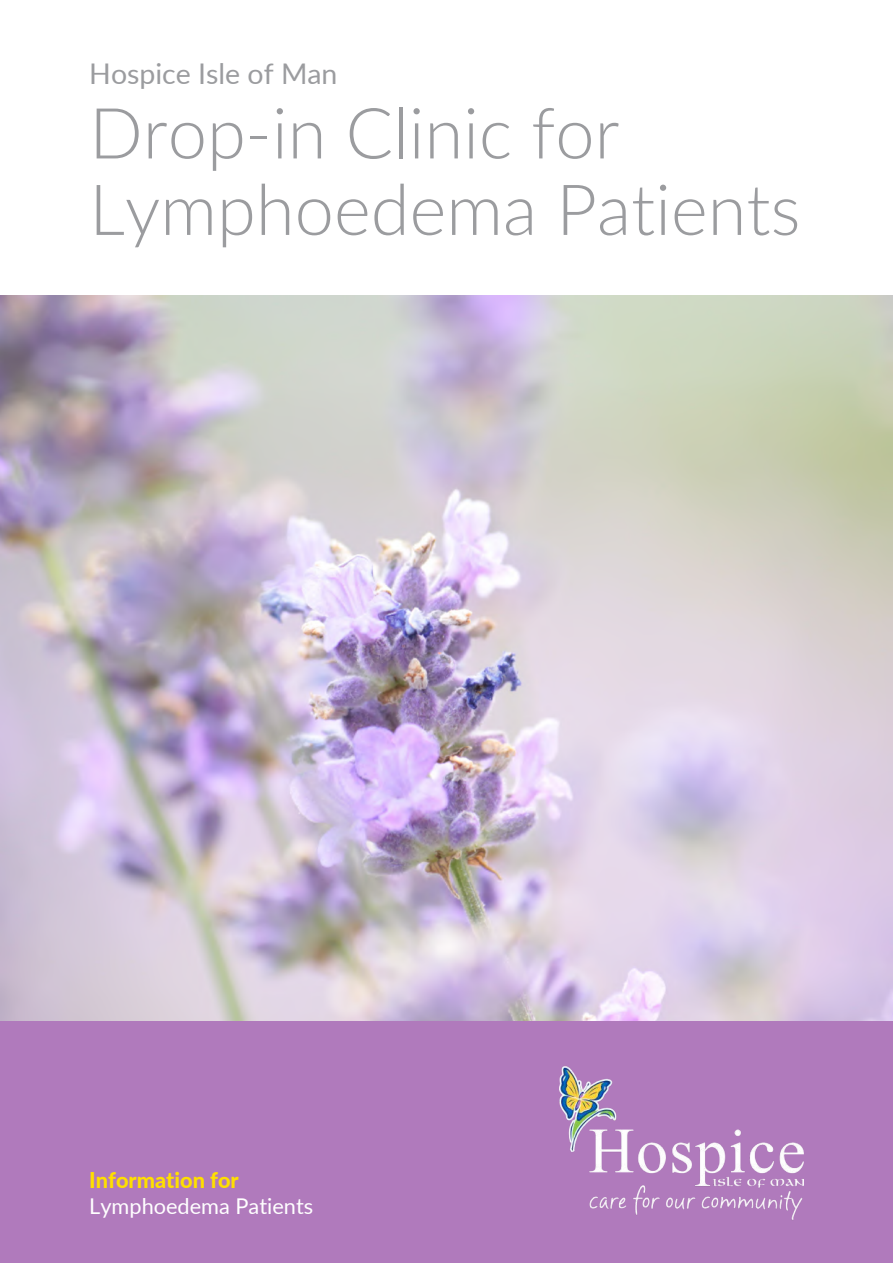
<style>
.page{position:relative;width:893px;height:1264px;background:#fff}
.page>*{position:absolute;margin:0;border:0;box-sizing:border-box;transform-origin:0 0}
.t1{font:300 70.5px/76.5px "Lato";color:#9b9c9f}
.t2{font:28.5px "Lato";color:#9b9c9f}
.t3{font:21.75px "Lato";color:#fff}
.t4{font:800 21.75px "Lato";color:#ffdf00}
</style>
<div class="page">
<img style="left:0;top:296px;width:892px;height:725px">
<div style="left:0;top:1021px;width:892px;height:241px;background:#b07abc"></div>
<img style="left:559px;top:1066px;width:244px;height:154px">
<p class="t2" style="left:89px;top:55px;width:250px">Hospice Isle of Man</p>
<p class="t1" style="left:89px;top:93px;width:712px">Drop-in Clinic for<br>Lymphoedema Patients</p>
<p class="t4" style="left:89px;top:1166px;width:151px">Information for</p>
<p class="t3" style="left:89px;top:1192px;width:225px">Lymphoedema Patients</p>
</div>
